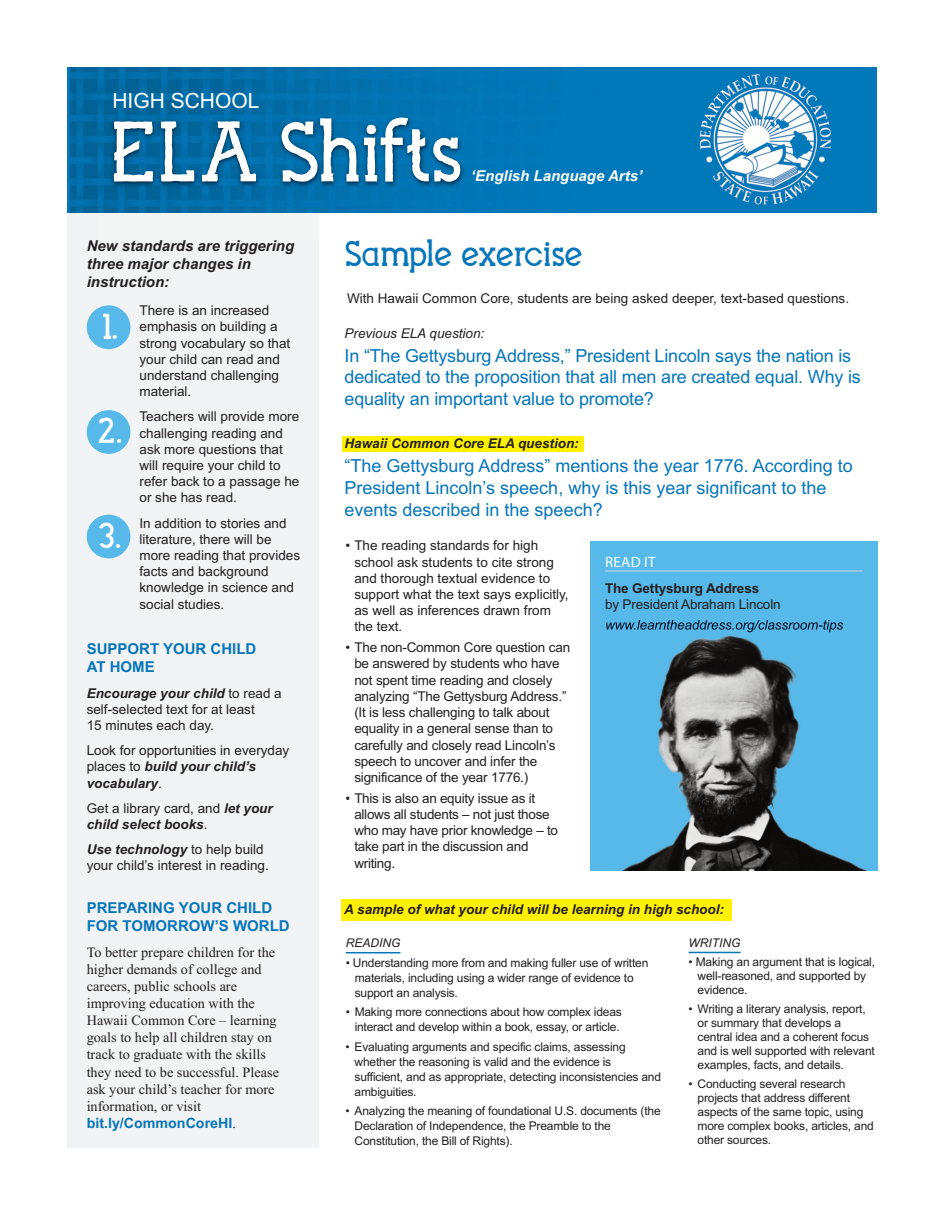
<style>
.page{position:relative;width:945px;height:1215px;background:#fff}
.page>*{position:absolute;margin:0;border:0;box-sizing:border-box;transform-origin:0 0}
.t1{font:85.5px "YWFT Soaka";letter-spacing:-.02em;color:#fff}
.t2{font:36px "YWFT Soaka";letter-spacing:-.04em;color:#0775ba}
.t3{font:36px "YWFT Soaka";color:#fff}
.t4{font:21px "Arial";color:#fff}
.t5{font:18px/21.6px "Arial";letter-spacing:-.01em;color:#0775ba}
.t6{font:700 15px/18px "Arial";color:#0775ba}
.t7{font:italic 700 15px/18px "Arial";color:#231f20}
.t8{font:italic 700 15px "Arial";color:#fff}
.t9{font:15px "Myriad Pro";letter-spacing:.02em;color:#fff}
.t10{font:14.25px/17.1px "Times New Roman";color:#231f20}
.t11{font:700 14.25px "Arial";color:#0775ba}
.t12{font:13.5px/16.2px "Arial";color:#231f20}
.t13{font:italic 700 13.5px/16.2px "Arial";color:#231f20}
.t14{font:13.5px/16.2px "Arial";letter-spacing:-.02em;color:#231f20}
.t15{font:italic 13.5px "Arial";color:#231f20}
.t16{font:700 13.5px "Arial";letter-spacing:-.01em;color:#231f20}
.t17{font:12px/14.1px "Arial";letter-spacing:-.015em;color:#231f20}
.t18{font:italic 12px "Arial";color:#231f20}
.s1{font-weight:700;font-style:italic}
.s2{font-weight:400;font-style:normal}
.s3{font-family:"Times New Roman";font-weight:400;color:#231f20}
</style>
<div class="page">
<div style="left:343px;top:436px;width:241px;height:16px;background:#fff101"></div>
<div style="left:68px;top:209px;width:251px;height:939px;background:#f2f3f4"></div>
<img style="left:70px;top:68px;width:800px;height:145px">
<img style="left:98px;top:102px;width:692px;height:111px">
<div style="left:590px;top:541px;width:288px;height:330px;background:#56b9e9"></div>
<hr style="left:605px;top:571px;width:258px;height:1px;background:#cdd7e2">
<div style="left:342px;top:899px;width:390px;height:21px;background:#fff101"></div>
<hr style="left:346px;top:952px;width:54px;height:1px;background:#0775ba">
<hr style="left:689px;top:952px;width:52px;height:1px;background:#0775ba">
<img style="left:621px;top:620px;width:247px;height:251px">
<img style="left:606px;top:620px;width:78px;height:10px">
<div style="left:87px;top:305px;width:43px;height:44px;background:#56b9e9;border-radius:50%"></div>
<div style="left:87px;top:410px;width:43px;height:44px;background:#56b9e9;border-radius:50%"></div>
<div style="left:87px;top:515px;width:43px;height:43px;background:#56b9e9;border-radius:50%"></div>
<h3 class="t4" style="left:112px;top:88px;width:149px">HIGH SCHOOL</h3>
<h1 class="t1" style="left:108px;top:121px;width:358px">ELA Shifts</h1>
<p class="t8" style="left:471px;top:167px;width:173px">‘English Language Arts’</p>
<p class="t7" style="left:87px;top:237px;width:209px">New standards are triggering three major changes in instruction:</p>
<h2 class="t3" style="left:102px;top:313px;width:18px">1.</h2>
<h2 class="t3" style="left:97px;top:418px;width:27px">2.</h2>
<h2 class="t3" style="left:98px;top:522px;width:25px">3.</h2>
<p class="t12" style="left:140px;top:302px;width:152px">There is an increased emphasis on building a strong vocabulary so that your child can read and understand challenging material.</p>
<p class="t12" style="left:140px;top:409px;width:161px">Teachers will provide more challenging reading and ask more questions that will require your child to refer back to a passage he or she has read.</p>
<p class="t12" style="left:140px;top:515px;width:162px">In addition to stories and literature, there will be more reading that provides facts and background knowledge in science and social studies.</p>
<p class="t6" style="left:87px;top:640px;width:171px">SUPPORT YOUR CHILD<br>AT HOME</p>
<p class="t12" style="left:87px;top:685px;width:197px"><span class="s1">Encourage your child</span> to read a self-selected text for at least<br>15 minutes each day.</p>
<p class="t12" style="left:87px;top:743px;width:204px">Look for opportunities in everyday places to <span class="s1">build your child’s vocabulary</span>.</p>
<p class="t13" style="left:87px;top:800px;width:188px"><span class="s2">Get a library card, and</span> let your child select books<span class="s2">.</span></p>
<p class="t12" style="left:87px;top:842px;width:184px"><span class="s1">Use technology</span> to help build your child’s interest in reading.</p>
<p class="t6" style="left:87px;top:899px;width:205px">PREPARING YOUR CHILD<br>FOR TOMORROW’S WORLD</p>
<p class="t10" style="left:87px;top:943px;width:194px">To better prepare children for the higher demands of college and careers, public schools are improving education with the<br>Hawaii Common Core – learning goals to help all children stay on track to graduate with the skills they need to be successful. Please ask your child’s teacher for more information, or visit</p>
<p class="t11" style="left:87px;top:1115px;width:151px">bit.ly/CommonCoreHI<span class="s3">.</span></p>
<h2 class="t2" style="left:344px;top:241px;width:240px">Sample exercise</h2>
<p class="t12" style="left:347px;top:290px;width:504px">With Hawaii Common Core, students are being asked deeper, text-based questions.</p>
<p class="t15" style="left:345px;top:325px;width:141px">Previous ELA question:</p>
<h3 class="t5" style="left:345px;top:345px;width:518px">In “The Gettysburg Address,” President Lincoln says the nation is dedicated to the proposition that all men are created equal. Why is equality an important value to promote?</h3>
<p class="t13" style="left:345px;top:436px;width:236px">Hawaii Common Core ELA question:</p>
<h3 class="t5" style="left:345px;top:455px;width:510px">“The Gettysburg Address” mentions the year 1776. According to<br>President Lincoln’s speech, why is this year significant to the events described in the speech?</h3>
<p class="t12" style="left:354px;top:538px;width:216px;text-indent:-9px">• The reading standards for high school ask students to cite strong and thorough textual evidence to support what the text says explicitly, as well as inferences drawn from the text.</p>
<p class="t12" style="left:354px;top:639px;width:217px;text-indent:-9px">• The non-Common Core question can be answered by students who have not spent time reading and closely analyzing “The Gettysburg Address.” (It is less challenging to talk about equality in a general sense than to carefully and closely read Lincoln’s speech to uncover and infer the significance of the year 1776.)</p>
<p class="t14" style="left:354px;top:790px;width:205px;text-indent:-9px">• This is also an equity issue as it allows all students – not just those who may have prior knowledge – to take part in the discussion and writing.</p>
<p class="t9" style="left:605px;top:556px;width:52px">READ IT</p>
<p class="t16" style="left:605px;top:580px;width:156px">The Gettysburg Address</p>
<p class="t12" style="left:605px;top:596px;width:177px">by President Abraham Lincoln</p>
<p class="t13" style="left:344px;top:901px;width:381px">A sample of what your child will be learning in high school:</p>
<p class="t18" style="left:346px;top:936px;width:56px">READING</p>
<p class="t17" style="left:355px;top:955px;width:295px;line-height:15px;text-indent:-9px">• Understanding more from and making fuller use of written materials, including using a wider range of evidence to support an analysis.</p>
<p class="t17" style="left:346px;top:1005px;width:278px;line-height:15px;text-align:center">• Making more connections about how complex ideas interact and develop within a book, essay, or article.</p>
<p class="t17" style="left:355px;top:1039px;width:308px;line-height:15px;text-indent:-9px">• Evaluating arguments and specific claims, assessing whether the reasoning is valid and the evidence is sufficient, and as appropriate, detecting inconsistencies and ambiguities.</p>
<p class="t17" style="left:355px;top:1103px;width:308px;line-height:15px;text-indent:-9px">• Analyzing the meaning of foundational U.S. documents (the<br>Declaration of Independence, the Preamble to the<br>Constitution, the Bill of Rights).</p>
<p class="t18" style="left:689px;top:936px;width:53px">WRITING</p>
<p class="t17" style="left:698px;top:955px;width:179px;text-indent:-9px">• Making an argument that is logical, well-reasoned, and supported by evidence.</p>
<p class="t17" style="left:698px;top:1002px;width:179px;text-indent:-9px">• Writing a literary analysis, report, or summary that develops a central idea and a coherent focus and is well supported with relevant examples, facts, and details.</p>
<p class="t17" style="left:698px;top:1077px;width:178px;text-indent:-9px">• Conducting several research projects that address different aspects of the same topic, using more complex books, articles, and other sources.</p>
</div>
